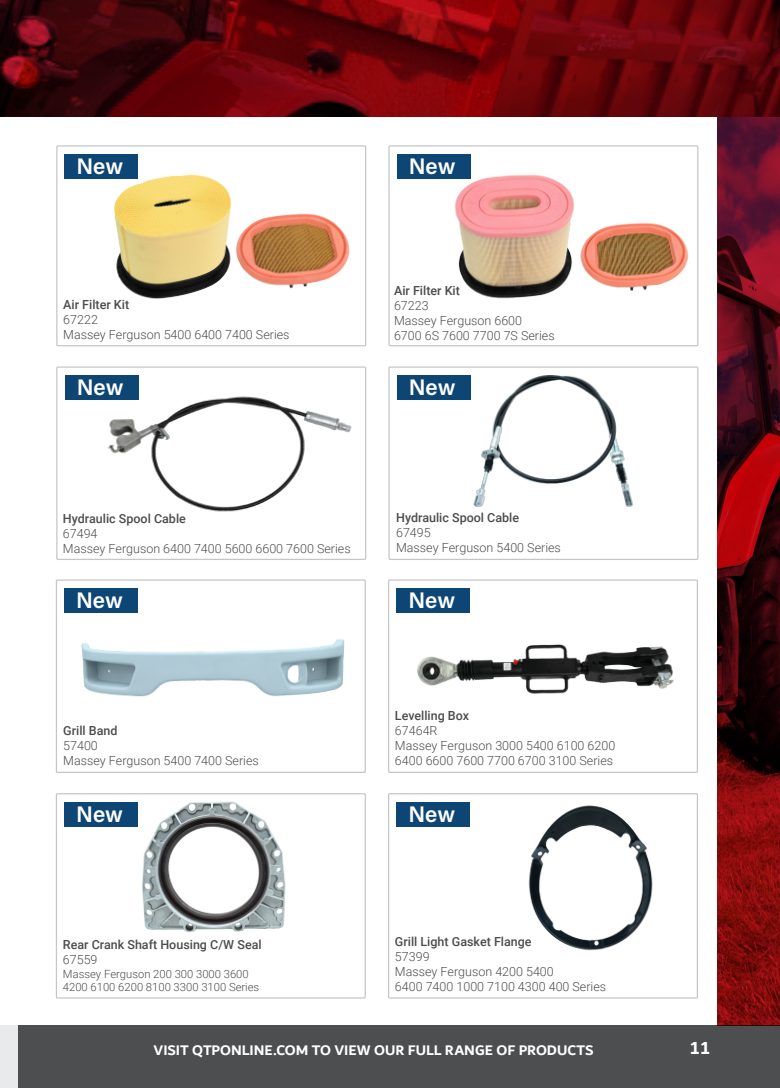
<style>
.page{position:relative;width:780px;height:1088px;background:#fff}
.page>*{position:absolute;margin:0;border:0;box-sizing:border-box;transform-origin:0 0}
.t1{font:22.5px "Acumin Variable Concept";letter-spacing:-.005em;color:#fff}
.t2{font:700 18.75px "Dubai";color:#fff}
.t3{font:700 15px "Dubai";letter-spacing:-.005em;color:#fff}
.t4{font:300 12.5px/15px "Roboto";color:#4b4c4d}
.t5{font:500 12.5px "Roboto";color:#4b4c4d}
.t6{font:300 11.25px "Roboto";color:#4b4c4d}
</style>
<div class="page">
<div style="left:0;top:1025px;width:18px;height:63px;background:#e9eaeb"></div>
<div style="left:18px;top:1025px;width:762px;height:63px;background:#4b4c4d"></div>
<img style="left:717px;top:116px;width:63px;height:909px">
<img style="left:0;top:0;width:780px;height:116px">
<div style="left:388px;top:145px;width:310px;height:201px;border:1px solid #c5c6c8"></div>
<div style="left:56px;top:145px;width:310px;height:201px;border:1px solid #c5c6c8"></div>
<div style="left:388px;top:366px;width:310px;height:194px;border:1px solid #c5c6c8"></div>
<div style="left:56px;top:366px;width:310px;height:194px;border:1px solid #c5c6c8"></div>
<div style="left:388px;top:579px;width:310px;height:194px;border:1px solid #c5c6c8"></div>
<div style="left:56px;top:579px;width:310px;height:194px;border:1px solid #c5c6c8"></div>
<div style="left:388px;top:793px;width:310px;height:205px;border:1px solid #c5c6c8"></div>
<img style="left:93px;top:168px;width:273px;height:141px">
<img style="left:440px;top:166px;width:259px;height:142px">
<img style="left:107px;top:390px;width:259px;height:126px">
<img style="left:422px;top:366px;width:260px;height:141px">
<img style="left:81px;top:639px;width:264px;height:58px">
<img style="left:417px;top:644px;width:257px;height:50px">
<img style="left:142px;top:801px;width:144px;height:132px">
<img style="left:528px;top:805px;width:125px;height:146px">
<div style="left:65px;top:154px;width:73px;height:24px;background:#0d4574"></div>
<div style="left:397px;top:154px;width:73px;height:24px;background:#0d4574"></div>
<div style="left:65px;top:375px;width:73px;height:25px;background:#0d4574"></div>
<div style="left:397px;top:375px;width:73px;height:25px;background:#0d4574"></div>
<div style="left:64px;top:588px;width:74px;height:25px;background:#0d4574"></div>
<div style="left:396px;top:588px;width:74px;height:25px;background:#0d4574"></div>
<div style="left:64px;top:802px;width:74px;height:25px;background:#0d4574"></div>
<div style="left:396px;top:802px;width:74px;height:24px;background:#0d4574"></div>
<div style="left:56px;top:793px;width:310px;height:205px;border:1px solid #c5c6c8"></div>
<p class="t1" style="left:77px;top:150px;width:48px">New</p>
<p class="t1" style="left:409px;top:150px;width:48px">New</p>
<p class="t5" style="left:63px;top:296px;width:67px">Air Filter Kit</p>
<p class="t4" style="left:63px;top:311px;width:36px">67222</p>
<p class="t4" style="left:63px;top:326px;width:228px">Massey Ferguson 5400 6400 7400 Series</p>
<p class="t5" style="left:394px;top:282px;width:67px">Air Filter Kit</p>
<p class="t4" style="left:394px;top:298px;width:36px">67223</p>
<p class="t4" style="left:394px;top:313px;width:130px">Massey Ferguson 6600</p>
<p class="t4" style="left:394px;top:328px;width:162px">6700 6S 7600 7700 7S Series</p>
<p class="t1" style="left:77px;top:372px;width:48px">New</p>
<p class="t1" style="left:409px;top:372px;width:48px">New</p>
<p class="t5" style="left:63px;top:510px;width:124px">Hydraulic Spool Cable</p>
<p class="t4" style="left:63px;top:525px;width:36px">67494</p>
<p class="t4" style="left:63px;top:540px;width:289px">Massey Ferguson 6400 7400 5600 6600 7600 Series</p>
<p class="t5" style="left:396px;top:508px;width:124px">Hydraulic Spool Cable</p>
<p class="t4" style="left:396px;top:524px;width:36px">67495</p>
<p class="t4" style="left:396px;top:539px;width:166px">Massey Ferguson 5400 Series</p>
<p class="t1" style="left:76px;top:585px;width:48px">New</p>
<p class="t1" style="left:408px;top:585px;width:48px">New</p>
<p class="t5" style="left:63px;top:722px;width:56px">Grill Band</p>
<p class="t4" style="left:63px;top:737px;width:36px">57400</p>
<p class="t4" style="left:63px;top:752px;width:197px">Massey Ferguson 5400 7400 Series</p>
<p class="t5" style="left:395px;top:707px;width:76px">Levelling Box</p>
<p class="t4" style="left:395px;top:722px;width:44px">67464R</p>
<p class="t4" style="left:395px;top:737px;width:222px">Massey Ferguson 3000 5400 6100 6200<br>6400 6600 7600 7700 6700 3100 Series</p>
<p class="t1" style="left:76px;top:799px;width:48px">New</p>
<p class="t1" style="left:408px;top:798px;width:48px">New</p>
<p class="t5" style="left:63px;top:936px;width:200px">Rear Crank Shaft Housing C/W Seal</p>
<p class="t4" style="left:63px;top:951px;width:36px">67559</p>
<p class="t6" style="left:63px;top:965px;width:187px">Massey Ferguson 200 300 3000 3600</p>
<p class="t6" style="left:63px;top:979px;width:198px">4200 6100 6200 8100 3300 3100 Series</p>
<p class="t5" style="left:395px;top:932px;width:138px">Grill Light Gasket Flange</p>
<p class="t4" style="left:395px;top:948px;width:36px">57399</p>
<p class="t4" style="left:395px;top:963px;width:160px">Massey Ferguson 4200 5400</p>
<p class="t4" style="left:395px;top:978px;width:213px">6400 7400 1000 7100 4300 400 Series</p>
<p class="t3" style="left:153px;top:1041px;width:441px">VISIT QTPONLINE.COM TO VIEW OUR FULL RANGE OF PRODUCTS</p>
<p class="t2" style="left:690px;top:1037px;width:22px">11</p>
</div>
